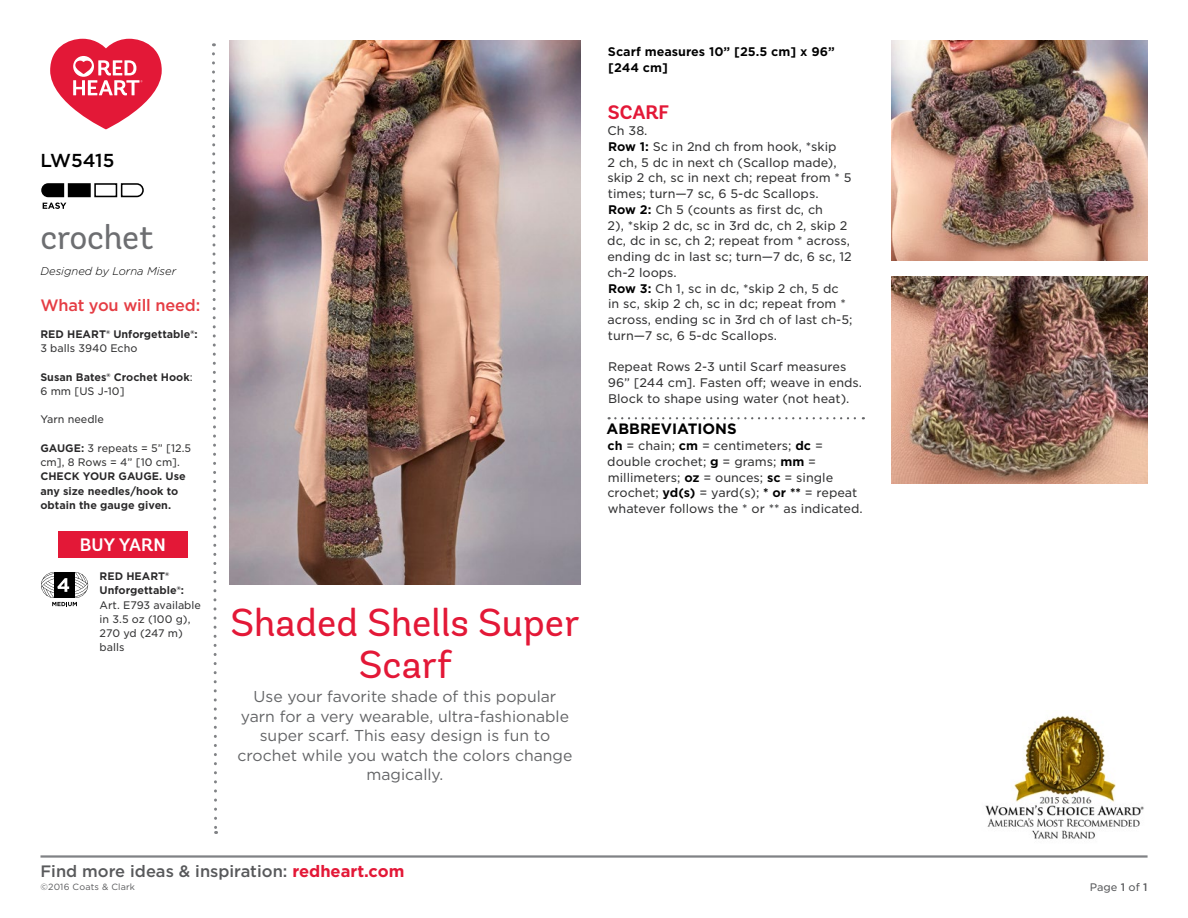
<style>
.page{position:relative;width:1188px;height:918px;background:#fff}
.page>*{position:absolute;margin:0;border:0;box-sizing:border-box;transform-origin:0 0}
.Project_Name{font:39px/42px "Andes Rounded";color:#e31837;text-align:center}
.Crochet_Or_Knit{font:34.5px "Andes Rounded";letter-spacing:-.01em;color:#6d6e71}
.t1{font:700 19.5px "Andes Rounded";color:#e31837}
.LW_Number{font:500 18.75px "Gotham";color:#000}
.Buy_Yarn{font:600 18px "Andes Rounded";color:#fff}
.t2{font:500 16.5px "Gotham";color:#58595b}
.What_You_Will_Need_H{font:500 16.5px "Gotham";letter-spacing:-.01em;color:#e53d44}
.Romance_Copy{font:15.75px/19.5px "Gotham";color:#636466;text-align:center}
.Abreviation_Line{font:700 15px "Gotham";color:#000}
.Main_Body_Text{font:12px/15.8px "Gotham S Sm";color:#333334}
.Abreviation_Line-2{font:12px/15.8px "Gotham S Sm";color:#333334}
.Main_Body_Text-2{font:700 12px/15.8px "Gotham S Sm";color:#000}
.Designed_By{font:italic 300 11.25px "Gotham Rounded";color:#000}
.What_You_Need_Body_T{font:700 10.5px/14.2px "Gotham S Sm";color:#292829}
.What_You_Need_Body_T-2{font:10.5px/14.2px "Gotham S Sm";color:#333334}
.Main_Body_Text-3{font:10.5px "Gotham S Sm";color:#58595b}
.t3{font:9px "Gotham";letter-spacing:.02em;color:#58595b}
.s1{font-weight:400;color:#333334}
.s2{font-weight:700;color:#292829}
.s3{font-weight:700;color:#000}
.s4{font-weight:700;color:#e31837}
.s5{font-weight:500}
</style>
<div class="page">
<hr style="left:40px;top:855px;width:1108px;height:3px;background:#808285">
<svg style="left:120px;top:183px;width:24px;height:15px"></svg>
<div style="left:94px;top:183px;width:23px;height:14px;background:#fff;border:2px solid #000"></div>
<div style="left:68px;top:183px;width:23px;height:14px;background:#000;border:2px solid #000"></div>
<svg style="left:41px;top:183px;width:25px;height:26px"></svg>
<svg style="left:212px;top:43px;width:6px;height:791px"></svg>
<div style="left:58px;top:531px;width:130px;height:27px;background:#e31837"></div>
<svg style="left:41px;top:572px;width:47px;height:34px"></svg>
<svg style="left:609px;top:417px;width:255px;height:2px"></svg>
<img style="left:230px;top:40px;width:350px;height:545px">
<img style="left:985px;top:715px;width:159px;height:124px">
<svg style="left:50px;top:39px;width:112px;height:90px"></svg>
<img style="left:891px;top:40px;width:257px;height:221px">
<img style="left:891px;top:277px;width:257px;height:206px">
<p class="LW_Number" style="left:40px;top:148px;width:75px">LW5415</p>
<p class="Crochet_Or_Knit" style="left:40px;top:216px;width:115px">crochet</p>
<p class="Designed_By" style="left:40px;top:263px;width:137px">Designed by Lorna Miser</p>
<p class="What_You_Will_Need_H" style="left:40px;top:295px;width:161px">What you will need:</p>
<p class="What_You_Need_Body_T" style="left:40px;top:327px;width:159px">RED HEART® Unforgettable®:<br><span class="s1">3 balls 3940 Echo</span></p>
<p class="What_You_Need_Body_T" style="left:40px;top:370px;width:154px">Susan Bates® Crochet Hook<span class="s1">:<br>6 mm [US J-10]</span></p>
<p class="What_You_Need_Body_T-2" style="left:40px;top:412px;width:65px">Yarn needle</p>
<p class="What_You_Need_Body_T" style="left:40px;top:441px;width:152px">GAUGE: <span class="s1">3 repeats = 5” [12.5 cm], 8 Rows = 4” [10 cm].<br></span>CHECK YOUR GAUGE. Use any size needles/hook to obtain the gauge given.</p>
<p class="Buy_Yarn" style="left:80px;top:533px;width:87px">BUY YARN</p>
<p class="What_You_Need_Body_T-2" style="left:100px;top:569px;width:103px"><span class="s2">RED HEART®<br>Unforgettable®:<br></span>Art. E793 available in 3.5 oz (100 g),<br>270 yd (247 m) balls</p>
<p class="Main_Body_Text-2" style="left:608px;top:44px;width:228px">Scarf measures 10” [25.5 cm] x 96” [244 cm]</p>
<p class="t1" style="left:608px;top:100px;width:63px">SCARF</p>
<p class="Main_Body_Text" style="left:608px;top:122px;width:41px">Ch 38.</p>
<p class="Main_Body_Text" style="left:608px;top:138px;width:246px"><span class="s3">Row 1:</span> Sc in 2nd ch from hook, *skip<br>2 ch, 5 dc in next ch (Scallop made), skip 2 ch, sc in next ch; repeat from * 5 times; turn—7 sc, 6 5-dc Scallops.</p>
<p class="Main_Body_Text" style="left:607px;top:201px;width:246px"><span class="s3">Row 2:</span> Ch 5 (counts as first dc, ch<br>2), *skip 2 dc, sc in 3rd dc, ch 2, skip 2 dc, dc in sc, ch 2; repeat from * across, ending dc in last sc; turn—7 dc, 6 sc, 12 ch-2 loops.</p>
<p class="Main_Body_Text" style="left:608px;top:280px;width:246px"><span class="s3">Row 3:</span> Ch 1, sc in dc, *skip 2 ch, 5 dc<br>in sc, skip 2 ch, sc in dc; repeat from * across, ending sc in 3rd ch of last ch-5; turn—7 sc, 6 5-dc Scallops.</p>
<p class="Main_Body_Text" style="left:608px;top:359px;width:256px">Repeat Rows 2-3 until Scarf measures<br>96” [244 cm]. Fasten off; weave in ends.<br>Block to shape using water (not heat).</p>
<p class="Abreviation_Line" style="left:607px;top:419px;width:132px">ABBREVIATIONS</p>
<p class="Abreviation_Line-2" style="left:607px;top:437px;width:257px"><span class="s3">ch</span> = chain; <span class="s3">cm</span> = centimeters; <span class="s3">dc</span> = double crochet; <span class="s3">g</span> = grams; <span class="s3">mm</span> = millimeters; <span class="s3">oz</span> = ounces; <span class="s3">sc</span> = single crochet; <span class="s3">yd(s)</span> = yard(s); <span class="s3">* or **</span> = repeat whatever follows the * or ** as indicated.</p>
<p class="Project_Name" style="left:230px;top:602px;width:351px">Shaded Shells Super<br>Scarf</p>
<p class="Romance_Copy" style="left:238px;top:686px;width:336px">Use your favorite shade of this popular yarn for a very wearable, ultra-fashionable super scarf. This easy design is fun to crochet while you watch the colors change magically.</p>
<p class="t2" style="left:40px;top:860px;width:365px">Find more ideas &amp; inspiration: <span class="s4">redheart.com</span></p>
<p class="t3" style="left:40px;top:882px;width:96px">©2016 Coats &amp; Clark</p>
<p class="Main_Body_Text-3" style="left:1090px;top:880px;width:59px">Page <span class="s5">1</span> of <span class="s5">1</span></p>
</div>
